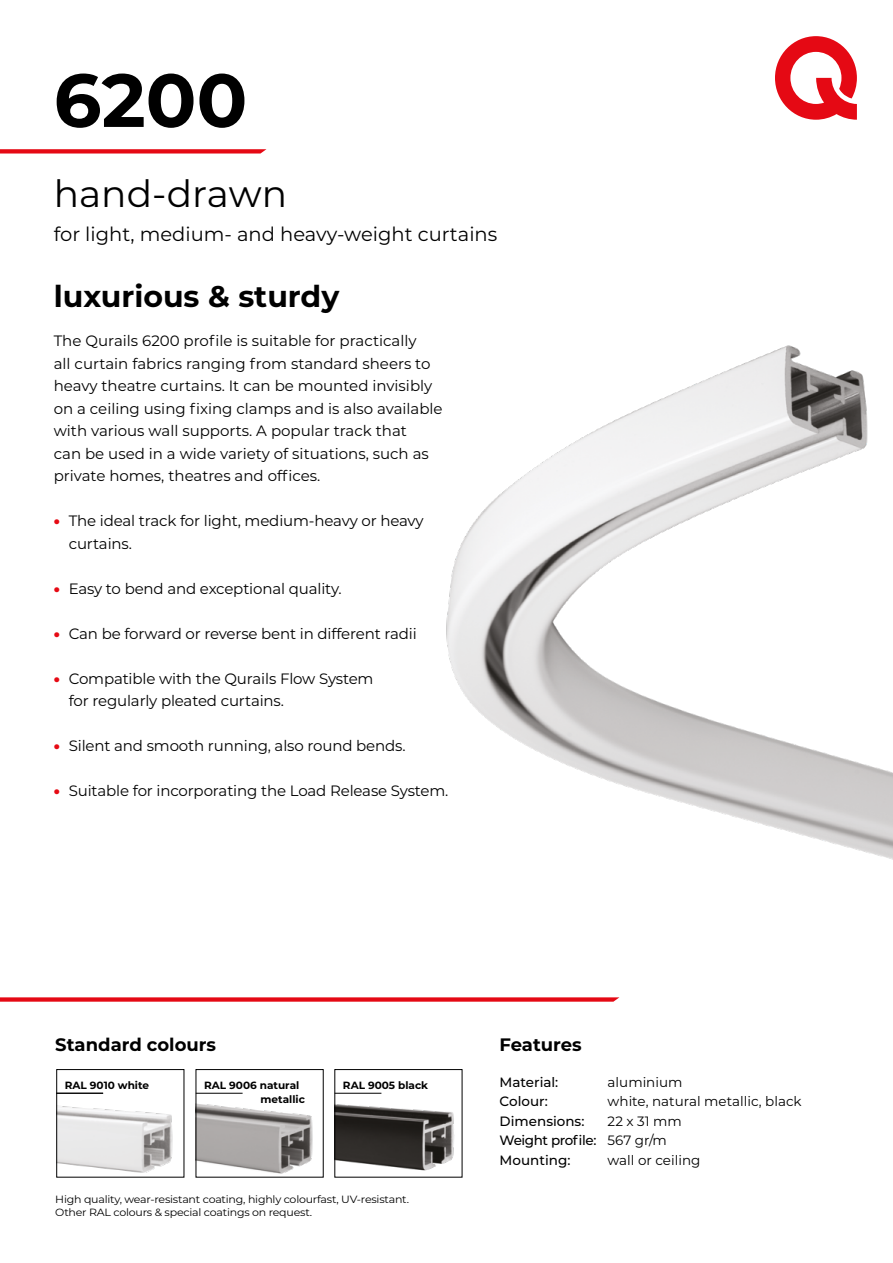
<style>
.page{position:relative;width:893px;height:1263px;background:#fff}
.page>*{position:absolute;margin:0;border:0;box-sizing:border-box;transform-origin:0 0}
.t1{font:700 75px "Montserrat";color:#000}
.t2{font:37.5px "Montserrat";color:#000}
.t3{font:700 30px "Montserrat";color:#000}
.t4{font:19.5px "Montserrat";color:#000}
.t5{font:700 18px "Montserrat";color:#000}
.t6{font:15px/22.5px "Montserrat";letter-spacing:-.01em;color:#000}
.t7{font:13.5px "Montserrat";color:#000}
.t8{font:500 13.5px/19.5px "Montserrat";letter-spacing:-.03em;color:#000}
.t9{font:500 13.5px "Montserrat";color:#000}
.t10{font:10.5px/13.5px "Montserrat";letter-spacing:-.02em;color:#000;scale:1.05 1}
.t11{font:700 10.5px/13.5px "Montserrat";color:#000}
.s1{font-weight:900;color:#e60a14}
.s2{font-weight:400}
</style>
<div class="page">
<img style="left:446px;top:345px;width:447px;height:515px">
<img style="left:59px;top:1092px;width:114px;height:81px">
<hr style="left:56px;top:1093px;width:47px;height:1px;background:#000">
<img style="left:198px;top:1092px;width:115px;height:82px">
<hr style="left:196px;top:1093px;width:47px;height:1px;background:#000">
<img style="left:337px;top:1092px;width:118px;height:79px">
<div style="left:335px;top:1069px;width:127px;height:108px;border:1px solid #000"></div>
<hr style="left:335px;top:1093px;width:46px;height:1px;background:#000">
<svg style="left:0;top:997px;width:619px;height:5px"></svg>
<svg style="left:775px;top:36px;width:82px;height:84px"></svg>
<svg style="left:0;top:149px;width:266px;height:4px"></svg>
<h1 class="t1" style="left:54px;top:46px;width:195px">6200</h1>
<h2 class="t2" style="left:54px;top:167px;width:235px">hand-drawn</h2>
<h3 class="t4" style="left:54px;top:221px;width:445px">for light, medium- and heavy-weight curtains</h3>
<h3 class="t3" style="left:54px;top:274px;width:287px">luxurious &amp; sturdy</h3>
<p class="t6" style="left:54px;top:329px;width:390px">The Qurails 6200 profile is suitable for practically<br>all curtain fabrics ranging from standard sheers to heavy theatre curtains. It can be mounted invisibly on a ceiling using fixing clamps and is also available with various wall supports. A popular track that<br>can be used in a wide variety of situations, such as private homes, theatres and offices.</p>
<p class="t6" style="left:69px;top:509px;width:356px;text-indent:-15px"><span class="s1">•</span> The ideal track for light, medium-heavy or heavy curtains.</p>
<p class="t6" style="left:54px;top:577px;width:289px"><span class="s1">•</span> Easy to bend and exceptional quality.</p>
<p class="t6" style="left:54px;top:622px;width:365px"><span class="s1">•</span> Can be forward or reverse bent in different radii</p>
<p class="t6" style="left:69px;top:667px;width:306px;text-indent:-15px"><span class="s1">•</span> Compatible with the Qurails Flow System for regularly pleated curtains.</p>
<p class="t6" style="left:54px;top:734px;width:353px"><span class="s1">•</span> Silent and smooth running, also round bends.</p>
<p class="t6" style="left:54px;top:779px;width:396px"><span class="s1">•</span> Suitable for incorporating the Load Release System.</p>
<p class="t5" style="left:55px;top:1031px;width:162px">Standard colours</p>
<p class="t11" style="left:65px;top:1078px;width:86px">RAL 9010 white</p>
<p class="t11" style="left:261px;top:1078px;width:46px;text-indent:-56px">RAL 9006 natural metallic</p>
<p class="t11" style="left:343px;top:1078px;width:87px">RAL 9005 black</p>
<p class="t10" style="left:55px;top:1192px;width:338px">High quality, wear-resistant coating, highly colourfast, UV-resistant.<br>Other RAL colours &amp; special coatings on request.</p>
<p class="t5" style="left:500px;top:1031px;width:84px">Features</p>
<p class="t9" style="left:500px;top:1072px;width:60px">Material:</p>
<p class="t7" style="left:608px;top:1073px;width:76px">aluminium</p>
<p class="t9" style="left:500px;top:1092px;width:50px">Colour:</p>
<p class="t7" style="left:608px;top:1092px;width:196px">white, natural metallic, black</p>
<p class="t9" style="left:500px;top:1111px;width:86px">Dimensions:</p>
<p class="t8" style="left:500px;top:1110px;width:184px;text-indent:108px"><span class="s2">22 x 31 mm<br></span>Weight profile: <span class="s2">567 gr/m<br></span>Mounting:</p>
<p class="t7" style="left:608px;top:1150px;width:94px">wall or ceiling</p>
</div>
